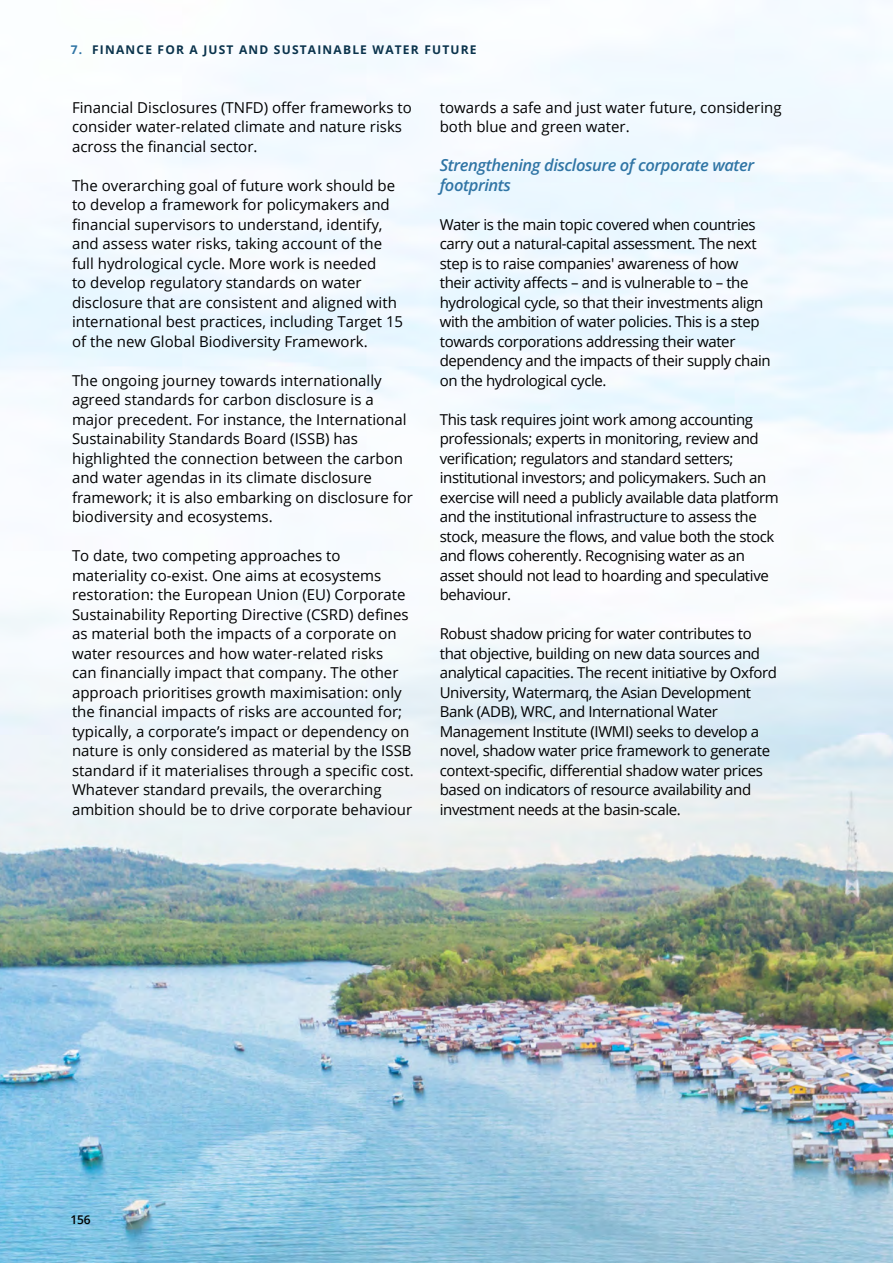
<style>
.page{position:relative;width:893px;height:1263px;background:#fff}
.page>*{position:absolute;margin:0;border:0;box-sizing:border-box;transform-origin:0 0}
.t1{font:italic 600 16.5px/19.5px "Open Sans";letter-spacing:-.025em;color:#3075a5}
.t2{font:15px/19.5px "Open Sans";color:#000}
.t3{font:15px/19.5px "Open Sans";letter-spacing:-.025em;color:#000}
.t4{font:700 12px "Open Sans";letter-spacing:.1em;color:#0a334c}
.t5{font:600 12px "Open Sans";color:#000}
.s1{color:#3075a5}
</style>
<div class="page">
<img style="left:0;top:0;width:893px;height:1263px">
<p class="t4" style="left:71px;top:41px;width:407px"><span class="s1">7.</span> FINANCE FOR A JUST AND SUSTAINABLE WATER FUTURE</p>
<p class="t2" style="left:72px;top:97px;width:341px">Financial Disclosures (TNFD) offer frameworks to consider water-related climate and nature risks across the financial sector.</p>
<p class="t2" style="left:72px;top:175px;width:333px">The overarching goal of future work should be to develop a framework for policymakers and financial supervisors to understand, identify, and assess water risks, taking account of the full hydrological cycle. More work is needed<br>to develop regulatory standards on water disclosure that are consistent and aligned with international best practices, including Target 15 of the new Global Biodiversity Framework.</p>
<p class="t2" style="left:72px;top:370px;width:343px">The ongoing journey towards internationally agreed standards for carbon disclosure is a major precedent. For instance, the International Sustainability Standards Board (ISSB) has highlighted the connection between the carbon and water agendas in its climate disclosure framework; it is also embarking on disclosure for biodiversity and ecosystems.</p>
<p class="t2" style="left:72px;top:545px;width:343px">To date, two competing approaches to materiality co-exist. One aims at ecosystems restoration: the European Union (EU) Corporate Sustainability Reporting Directive (CSRD) defines as material both the impacts of a corporate on water resources and how water-related risks<br>can financially impact that company. The other approach prioritises growth maximisation: only the financial impacts of risks are accounted for; typically, a corporate’s impact or dependency on nature is only considered as material by the ISSB standard if it materialises through a specific cost.<br>Whatever standard prevails, the overarching ambition should be to drive corporate behaviour</p>
<p class="t2" style="left:440px;top:97px;width:343px">towards a safe and just water future, considering both blue and green water.</p>
<p class="t1" style="left:440px;top:155px;width:316px">Strengthening disclosure of corporate water footprints</p>
<p class="t3" style="left:440px;top:214px;width:332px">Water is the main topic covered when countries carry out a natural-capital assessment. The next step is to raise companies' awareness of how their activity affects – and is vulnerable to – the hydrological cycle, so that their investments align with the ambition of water policies. This is a step towards corporations addressing their water dependency and the impacts of their supply chain on the hydrological cycle.</p>
<p class="t3" style="left:440px;top:409px;width:340px">This task requires joint work among accounting professionals; experts in monitoring, review and verification; regulators and standard setters; institutional investors; and policymakers. Such an exercise will need a publicly available data platform and the institutional infrastructure to assess the stock, measure the flows, and value both the stock and flows coherently. Recognising water as an asset should not lead to hoarding and speculative behaviour.</p>
<p class="t3" style="left:440px;top:623px;width:339px">Robust shadow pricing for water contributes to that objective, building on new data sources and analytical capacities. The recent initiative by Oxford University, Watermarq, the Asian Development Bank (ADB), WRC, and International Water Management Institute (IWMI) seeks to develop a novel, shadow water price framework to generate context-specific, differential shadow water prices based on indicators of resource availability and investment needs at the basin-scale.</p>
<p class="t5" style="left:71px;top:1211px;width:21px">156</p>
</div>
